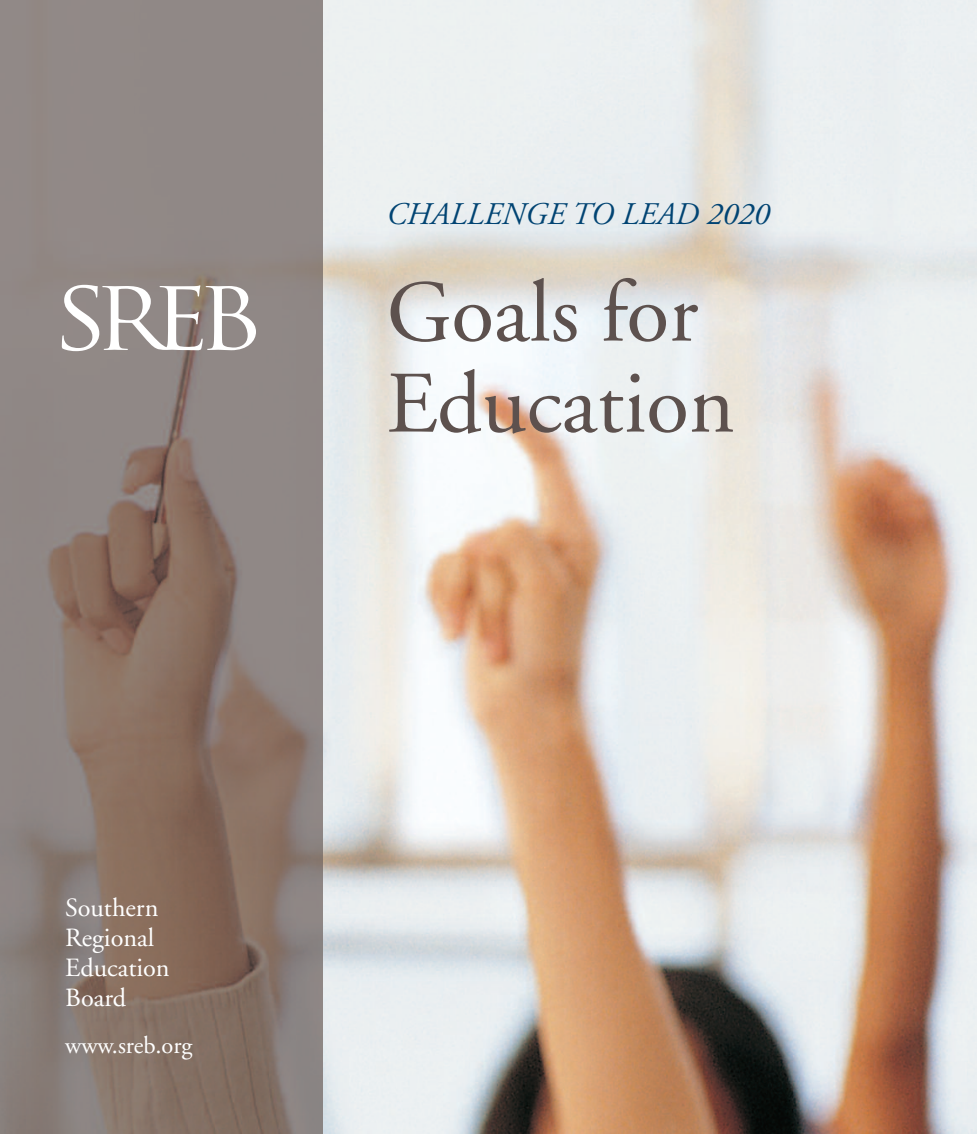
<style>
.page{position:relative;width:977px;height:1134px;background:#fff}
.page>*{position:absolute;margin:0;border:0;box-sizing:border-box;transform-origin:0 0}
.t1{font:87.5px/91px "Adobe Garamond";color:#5d514e}
.t2{font:italic 31.5px "Adobe Garamond";color:#014473}
.t3{font:26.25px/29.8px "Adobe Garamond";color:#fff}
.t4{font:24.5px "Adobe Garamond";color:#fff}
</style>
<div class="page">
<img style="left:322px;top:0;width:654px;height:1134px">
<img style="left:0;top:0;width:322px;height:1134px">
<svg style="left:62px;top:285px;width:194px;height:66px"></svg>
<p class="t3" style="left:65px;top:895px;width:106px">Southern<br>Regional<br>Education<br>Board</p>
<p class="t4" style="left:65px;top:1036px;width:129px">www.sreb.org</p>
<p class="t2" style="left:386px;top:202px;width:384px">CHALLENGE TO LEAD 2020</p>
<h1 class="t1" style="left:386px;top:275px;width:350px">Goals for<br>Education</h1>
</div>
